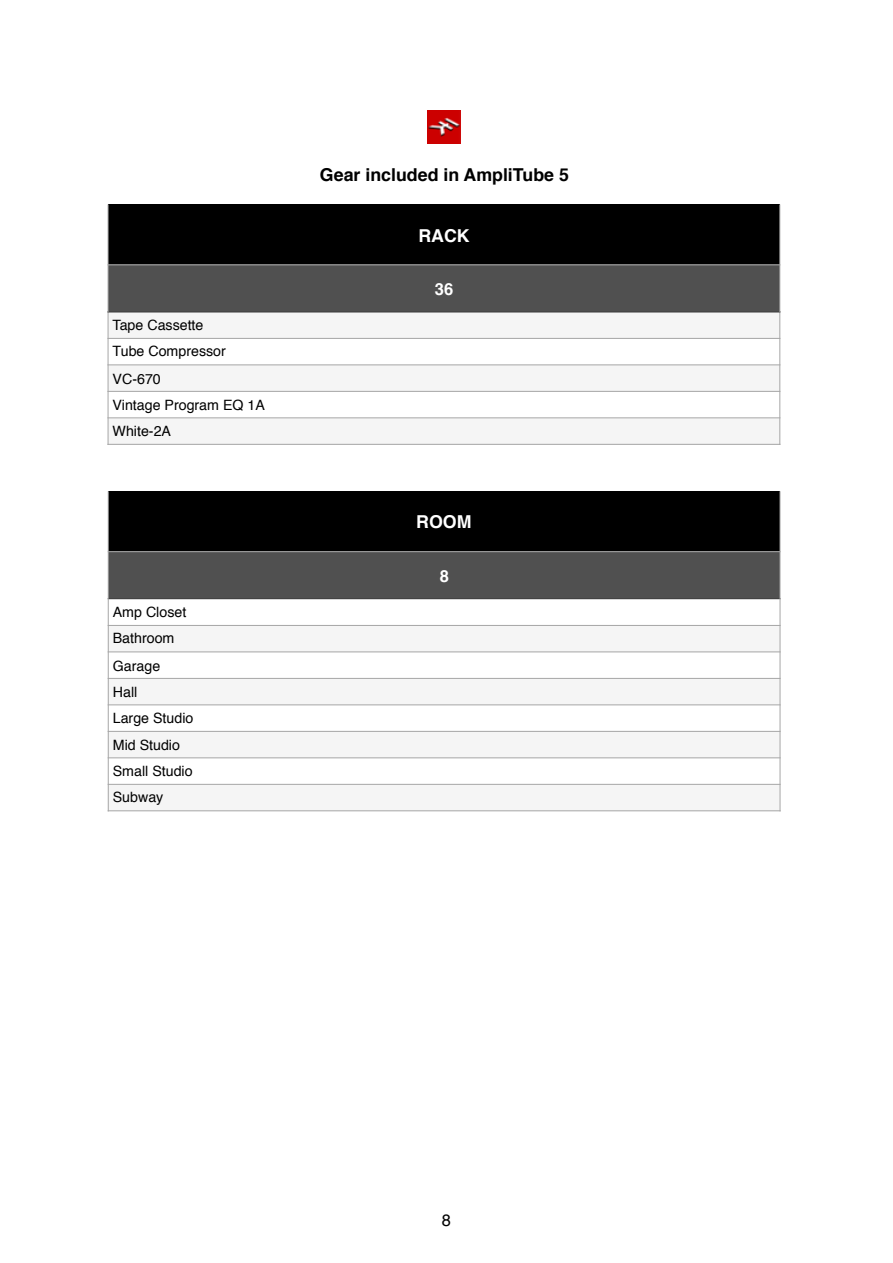
<style>
.page{position:relative;width:893px;height:1263px;background:#fff}
.page>*{position:absolute;margin:0;border:0;box-sizing:border-box;transform-origin:0 0}
.t1{font:700 17.7px "Helvetica";color:#000}
.t2{font:700 17.7px "Helvetica";color:#fff}
.t3{font:700 16.65px "Helvetica";color:#fff}
.t4{font:16.5px "Helvetica";color:#000}
.t5{font:16.35px "Helvetica";color:#000}
.t6{font:14.25px/26.4px "Helvetica";color:#000}
</style>
<div class="page">
<div style="left:108px;top:312px;width:672px;height:26px;background:#f5f5f5"></div>
<div style="left:108px;top:365px;width:672px;height:26px;background:#f5f5f5"></div>
<div style="left:108px;top:418px;width:672px;height:26px;background:#f5f5f5"></div>
<hr style="left:107px;top:338px;width:673px;height:1px;background:#a6a6a6">
<hr style="left:107px;top:365px;width:673px;height:1px;background:#a6a6a6">
<hr style="left:107px;top:391px;width:673px;height:1px;background:#a6a6a6">
<hr style="left:107px;top:418px;width:673px;height:1px;background:#a6a6a6">
<hr style="left:107px;top:312px;width:673px;height:1px;background:#a6a6a6">
<hr style="left:108px;top:311px;width:1px;height:134px;background:#a6a6a6">
<hr style="left:780px;top:311px;width:1px;height:134px;background:#a6a6a6">
<hr style="left:107px;top:444px;width:673px;height:1px;background:#a6a6a6">
<img style="left:427px;top:110px;width:34px;height:34px">
<div style="left:108px;top:204px;width:672px;height:61px;background:#000"></div>
<div style="left:108px;top:265px;width:672px;height:47px;background:#505050"></div>
<hr style="left:107px;top:265px;width:673px;height:1px;background:#a6a6a6">
<hr style="left:107px;top:311px;width:673px;height:1px;background:#404040">
<hr style="left:108px;top:204px;width:1px;height:108px;background:#a6a6a6">
<hr style="left:780px;top:204px;width:1px;height:108px;background:#a6a6a6">
<div style="left:108px;top:491px;width:672px;height:61px;background:#000"></div>
<div style="left:108px;top:552px;width:672px;height:47px;background:#505050"></div>
<div style="left:108px;top:625px;width:672px;height:27px;background:#f5f5f5"></div>
<div style="left:108px;top:678px;width:672px;height:27px;background:#f5f5f5"></div>
<div style="left:108px;top:731px;width:672px;height:27px;background:#f5f5f5"></div>
<div style="left:108px;top:784px;width:672px;height:27px;background:#f5f5f5"></div>
<hr style="left:108px;top:551px;width:673px;height:1px;background:#a6a6a6">
<hr style="left:108px;top:625px;width:673px;height:1px;background:#a6a6a6">
<hr style="left:108px;top:652px;width:673px;height:1px;background:#a6a6a6">
<hr style="left:108px;top:678px;width:673px;height:1px;background:#a6a6a6">
<hr style="left:108px;top:705px;width:673px;height:1px;background:#a6a6a6">
<hr style="left:108px;top:731px;width:673px;height:1px;background:#a6a6a6">
<hr style="left:108px;top:758px;width:673px;height:1px;background:#a6a6a6">
<hr style="left:108px;top:784px;width:673px;height:1px;background:#a6a6a6">
<hr style="left:108px;top:598px;width:673px;height:1px;background:#404040">
<hr style="left:108px;top:491px;width:1px;height:108px;background:#a6a6a6">
<hr style="left:108px;top:599px;width:1px;height:212px;background:#a6a6a6">
<hr style="left:780px;top:491px;width:1px;height:108px;background:#a6a6a6">
<hr style="left:780px;top:599px;width:1px;height:212px;background:#a6a6a6">
<hr style="left:108px;top:810px;width:673px;height:1px;background:#a6a6a6">
<p class="t6" style="left:113px;top:313px;width:154px">Tape Cassette<br>Tube Compressor<br>VC-670<br>Vintage Program EQ 1A<br>White-2A</p>
<p class="t6" style="left:113px;top:599px;width:82px">Amp Closet<br>Bathroom<br>Garage<br>Hall<br>Large Studio<br>Mid Studio<br>Small Studio<br>Subway</p>
<p class="t1" style="left:320px;top:161px;width:250px">Gear included in AmpliTube 5</p>
<p class="t2" style="left:418px;top:221px;width:53px">RACK</p>
<p class="t3" style="left:435px;top:276px;width:20px">36</p>
<p class="t2" style="left:416px;top:508px;width:57px">ROOM</p>
<p class="t3" style="left:440px;top:562px;width:11px">8</p>
<p class="t5" style="left:442px;top:1207px;width:11px">9</p>
<p class="t4" style="left:442px;top:1207px;width:11px">8</p>
</div>
